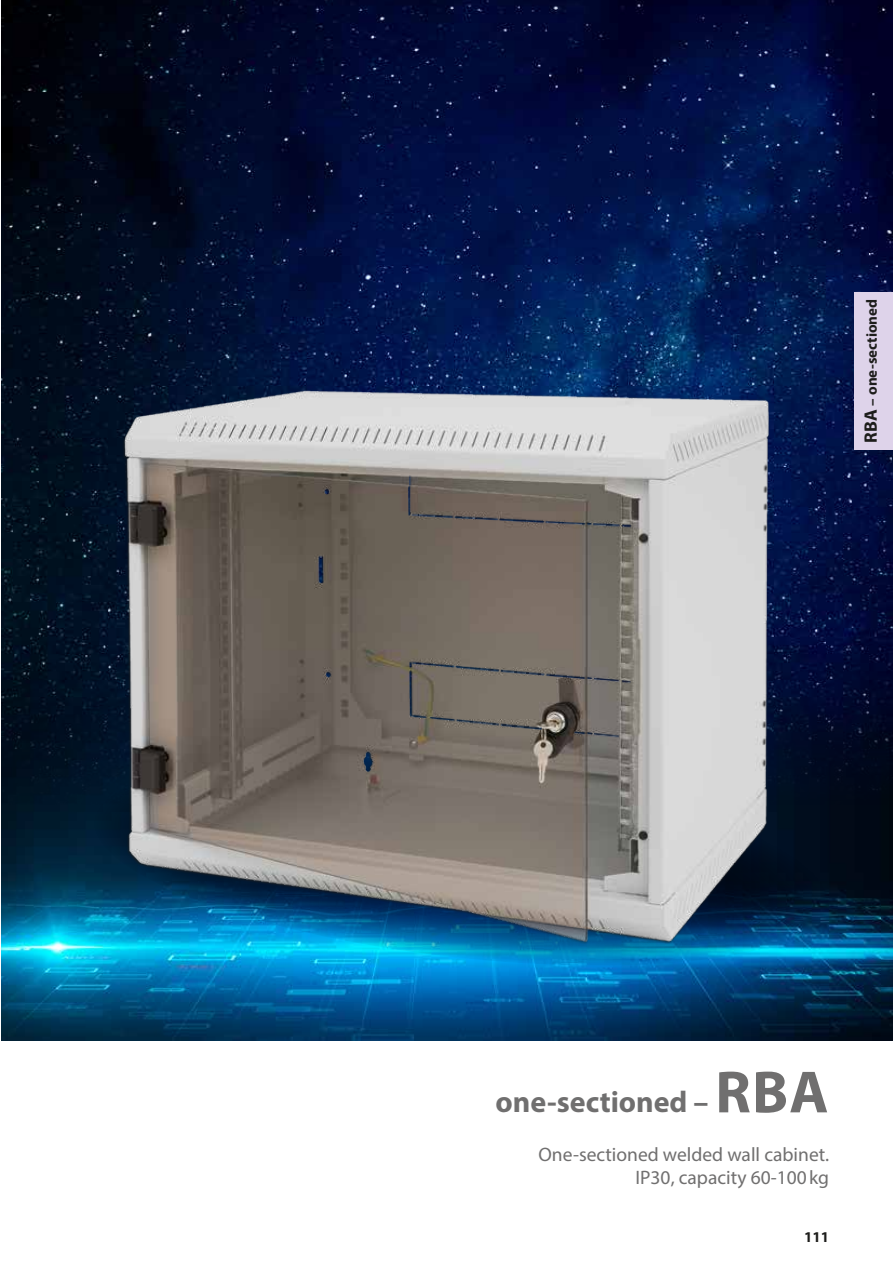
<style>
.page{position:relative;width:893px;height:1263px;background:#fff}
.page>*{position:absolute;margin:0;border:0;box-sizing:border-box;transform-origin:0 0}
.t1{font:700 30px "Myriad Pro";color:#706f6f}
.t2{font:19.5px/23.4px "Myriad Pro";color:#706f6f;text-align:right}
.t3{font:700 15px "Myriad Pro";color:#1d1d1b}
.s1{font-size:18px}
.s2{font-size:60px}
</style>
<div class="page">
<img style="left:1px;top:0;width:892px;height:641px">
<div style="left:855px;top:292px;width:38px;height:158px;background:#ded3ea"></div>
<img style="left:1px;top:641px;width:892px;height:400px">
<svg style="left:88px;top:743px;width:746px;height:237px"></svg>
<img style="left:124px;top:391px;width:645px;height:550px">
<p class="t3" style="left:862px;top:443px;width:145px;rotate:-90deg"><span class="s1">RBA</span> – one-sectioned</p>
<h1 class="t1" style="left:495px;top:1083px;width:335px">one-sectioned – <span class="s2">RBA</span></h1>
<p class="t2" style="left:538px;top:1142px;width:292px">One-sectioned welded wall cabinet.<br>IP30, capacity 60-100kg</p>
<p class="t3" style="left:804px;top:1227px;width:26px">111</p>
</div>
